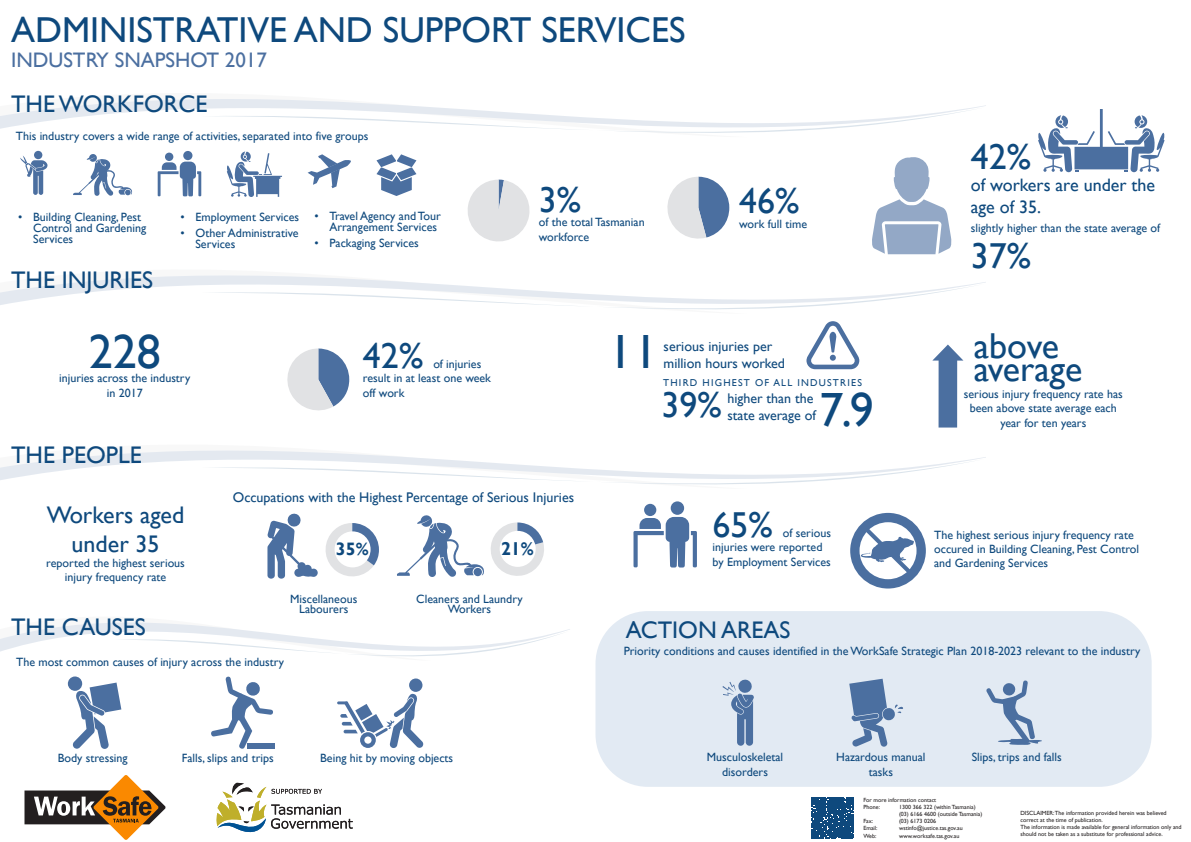
<style>
.page{position:relative;width:1191px;height:842px;background:#fff}
.page>*{position:absolute;margin:0;border:0;box-sizing:border-box;transform-origin:0 0}
.t1{font:48px "Gill Sans";color:#0e497d}
.t2{font:36px "Gill Sans";color:#0e497d}
.t3{font:24px/28.8px "Gill Sans";color:#0e497d;text-align:center}
.t4{font:21px "Gill Sans";color:#4b6fa0}
.t5{font:700 18.6px "Gill Sans";color:#0e497d}
.t6{font:18px/21.6px "Gill Sans";color:#0e497d}
.t7{font:700 18px "Gill Sans";color:#0e497d}
.t8{font:14px/16.8px "Gill Sans";color:#0e497d}
.t9{font:12px/14.4px "Gill Sans";color:#0e497d}
.t10{font:10px "Gill Sans";letter-spacing:.12em;color:#0e497d}
.t11{font:6px/7.2px "Gill Sans";color:#231f20}
</style>
<div class="page">
<svg style="left:0;top:99px;width:986px;height:34px"></svg>
<svg style="left:0;top:275px;width:986px;height:35px"></svg>
<svg style="left:0;top:450px;width:986px;height:35px"></svg>
<svg style="left:0;top:622px;width:570px;height:35px"></svg>
<div style="left:595px;top:611px;width:556px;height:176px;background:#e2eaf3;border-radius:53px"></div>
<div style="left:812px;top:797px;width:41px;height:42px;background:#0e497d"></div>
<svg style="left:24px;top:775px;width:142px;height:65px"></svg>
<svg style="left:216px;top:783px;width:137px;height:50px"></svg>
<svg style="left:287px;top:348px;width:62px;height:63px"></svg>
<svg style="left:932px;top:344px;width:31px;height:84px"></svg>
<svg style="left:849px;top:679px;width:54px;height:68px"></svg>
<svg style="left:986px;top:680px;width:56px;height:65px"></svg>
<svg style="left:722px;top:679px;width:32px;height:67px"></svg>
<div style="left:68px;top:676px;width:14px;height:15px;background:#4b6fa0;border-radius:50%"></div>
<svg style="left:72px;top:682px;width:49px;height:67px"></svg>
<svg style="left:211px;top:676px;width:62px;height:73px"></svg>
<div style="left:247px;top:743px;width:27px;height:6px;background:#4b6fa0"></div>
<svg style="left:667px;top:177px;width:62px;height:62px"></svg>
<svg style="left:468px;top:180px;width:62px;height:62px"></svg>
<div style="left:165px;top:153px;width:8px;height:8px;background:#4b6fa0;border-radius:50%"></div>
<div style="left:183px;top:151px;width:9px;height:9px;background:#4b6fa0;border-radius:50%"></div>
<svg style="left:158px;top:162px;width:43px;height:34px"></svg>
<svg style="left:308px;top:154px;width:43px;height:34px"></svg>
<svg style="left:376px;top:154px;width:40px;height:42px"></svg>
<svg style="left:850px;top:513px;width:76px;height:75px"></svg>
<div style="left:644px;top:504px;width:12px;height:12px;background:#4b6fa0;border-radius:50%"></div>
<div style="left:670px;top:501px;width:14px;height:14px;background:#4b6fa0;border-radius:50%"></div>
<svg style="left:633px;top:517px;width:64px;height:50px"></svg>
<svg style="left:267px;top:513px;width:112px;height:66px"></svg>
<svg style="left:397px;top:515px;width:147px;height:62px"></svg>
<svg style="left:73px;top:154px;width:59px;height:42px"></svg>
<svg style="left:872px;top:157px;width:79px;height:97px"></svg>
<svg style="left:1038px;top:109px;width:126px;height:63px"></svg>
<svg style="left:806px;top:321px;width:53px;height:48px"></svg>
<svg style="left:227px;top:152px;width:55px;height:45px"></svg>
<div style="left:409px;top:678px;width:14px;height:14px;background:#4b6fa0;border-radius:50%"></div>
<svg style="left:337px;top:693px;width:86px;height:55px"></svg>
<div style="left:34px;top:151px;width:8px;height:8px;background:#4b6fa0;border-radius:50%"></div>
<svg style="left:20px;top:156px;width:27px;height:39px"></svg>
<hr style="left:595px;top:0;width:1px;height:842px;background:#a33738">
<h2 class="t2" style="left:11px;top:8px;width:676px">ADMINISTRATIVE AND SUPPORT SERVICES</h2>
<h3 class="t4" style="left:11px;top:47px;width:257px">INDUSTRY SNAPSHOT 2017</h3>
<h3 class="t3" style="left:11px;top:90px;width:198px">THE WORKFORCE</h3>
<p class="t9" style="left:16px;top:129px;width:354px">This industry covers a wide range of activities, separated into five groups</p>
<p class="t9" style="left:33px;top:211px;width:114px;line-height:11px;text-indent:-15px">• Building Cleaning, Pest<br>Control and Gardening<br>Services</p>
<p class="t9" style="left:329px;top:211px;width:113px;line-height:11px;text-indent:-15px">• Travel Agency and Tour<br>Arrangement Services</p>
<p class="t9" style="left:314px;top:236px;width:106px">• Packaging Services</p>
<p class="t9" style="left:180px;top:210px;width:120px">• Employment Services</p>
<p class="t9" style="left:195px;top:227px;width:105px;line-height:11px;text-indent:-15px">• Other Administrative<br>Services</p>
<h3 class="t3" style="left:11px;top:266px;width:143px">THE INJURIES</h3>
<h1 class="t1" style="left:89px;top:324px;width:73px">228</h1>
<p class="t9" style="left:59px;top:371px;width:133px;text-align:center">injuries across the industry in 2017</p>
<h3 class="t3" style="left:11px;top:441px;width:132px">THE PEOPLE</h3>
<h2 class="t2" style="left:363px;top:335px;width:62px">42%</h2>
<p class="t9" style="left:363px;top:357px;width:130px;text-indent:70px">of injuries result in at least one week off work</p>
<h2 class="t2" style="left:539px;top:179px;width:44px">3%</h2>
<p class="t9" style="left:539px;top:215px;width:107px">of the total Tasmanian workforce</p>
<h2 class="t2" style="left:739px;top:180px;width:62px">46%</h2>
<p class="t9" style="left:739px;top:217px;width:70px">work full time</p>
<h1 class="t1" style="left:608px;top:324px;width:51px">11</h1>
<p class="t8" style="left:663px;top:338px;width:123px">serious injuries per million hours worked</p>
<h2 class="t2" style="left:661px;top:384px;width:62px">39%</h2>
<p class="t8" style="left:727px;top:391px;width:90px">higher than the state average of</p>
<h1 class="t1" style="left:819px;top:381px;width:56px">7.9</h1>
<p class="t10" style="left:663px;top:376px;width:200px">THIRD HIGHEST OF ALL INDUSTRIES</p>
<h3 class="t3" style="left:47px;top:501px;width:139px">Workers aged under 35</h3>
<p class="t9" style="left:46px;top:556px;width:140px;text-align:center">reported the highest serious injury frequency rate</p>
<p class="t8" style="left:233px;top:489px;width:343px">Occupations with the Highest Percentage of Serious Injuries</p>
<h3 class="t7" style="left:336px;top:538px;width:34px">35%</h3>
<h3 class="t5" style="left:501px;top:538px;width:34px">21%</h3>
<p class="t9" style="left:290px;top:594px;width:68px;line-height:10px;text-align:center">Miscellaneous<br>Labourers</p>
<p class="t9" style="left:416px;top:594px;width:108px;line-height:10px;text-align:center">Cleaners and Laundry<br>Workers</p>
<h2 class="t2" style="left:712px;top:504px;width:62px">65%</h2>
<p class="t9" style="left:712px;top:526px;width:120px;text-indent:70px">of serious injuries were reported by Employment Services</p>
<h3 class="t3" style="left:11px;top:613px;width:136px">THE CAUSES</h3>
<h3 class="t3" style="left:626px;top:615px;width:166px">ACTION AREAS</h3>
<h2 class="t2" style="left:970px;top:136px;width:62px">42%</h2>
<h3 class="t6" style="left:970px;top:174px;width:186px">of workers are under the age of 35.</h3>
<p class="t9" style="left:971px;top:221px;width:191px">slightly higher than the state average of</p>
<h2 class="t2" style="left:971px;top:235px;width:62px">37%</h2>
<h2 class="t2" style="left:973px;top:325px;width:87px">above</h2>
<h2 class="t2" style="left:973px;top:348px;width:110px">average</h2>
<p class="t9" style="left:964px;top:387px;width:160px;text-align:center">serious injury frequency rate has been above state average each year for ten years</p>
<p class="t9" style="left:934px;top:527px;width:206px">The highest serious injury frequency rate occured in Building Cleaning, Pest Control and Gardening Services</p>
<p class="t9" style="left:16px;top:655px;width:269px">The most common causes of injury across the industry</p>
<p class="t9" style="left:58px;top:751px;width:71px">Body stressing</p>
<p class="t9" style="left:182px;top:751px;width:93px">Falls, slips and trips</p>
<p class="t9" style="left:320px;top:751px;width:134px">Being hit by moving objects</p>
<p class="t9" style="left:624px;top:644px;width:518px">Priority conditions and causes identified in the WorkSafe Strategic Plan 2018-2023 relevant to the industry</p>
<p class="t9" style="left:707px;top:750px;width:78px">Musculoskeletal</p>
<p class="t9" style="left:971px;top:750px;width:92px">Slips, trips and falls</p>
<p class="t9" style="left:722px;top:765px;width:47px">disorders</p>
<p class="t9" style="left:836px;top:750px;width:91px;text-align:center">Hazardous manual tasks</p>
<p class="t11" style="left:863px;top:796px;width:74px">For more information contact<br>Phone:</p>
<p class="t11" style="left:899px;top:803px;width:85px">1300 366 322 (within Tasmania) (03) 6166 4600 (outside Tasmania)</p>
<p class="t11" style="left:863px;top:818px;width:11px">Fax:</p>
<p class="t11" style="left:899px;top:818px;width:39px">(03) 6173 0206</p>
<p class="t11" style="left:863px;top:825px;width:16px">Email:</p>
<p class="t11" style="left:899px;top:825px;width:65px">wstinfo@justice.tas.gov.au</p>
<p class="t11" style="left:863px;top:832px;width:14px">Web:</p>
<p class="t11" style="left:899px;top:832px;width:62px">www.worksafe.tas.gov.au</p>
<p class="t11" style="left:1020px;top:809px;width:163px">DISCLAIMER:The information provided herein was believed correct at the time of publication.<br>The information is made available for general information only and should not be taken as a substitute for professional advice.</p>
</div>
